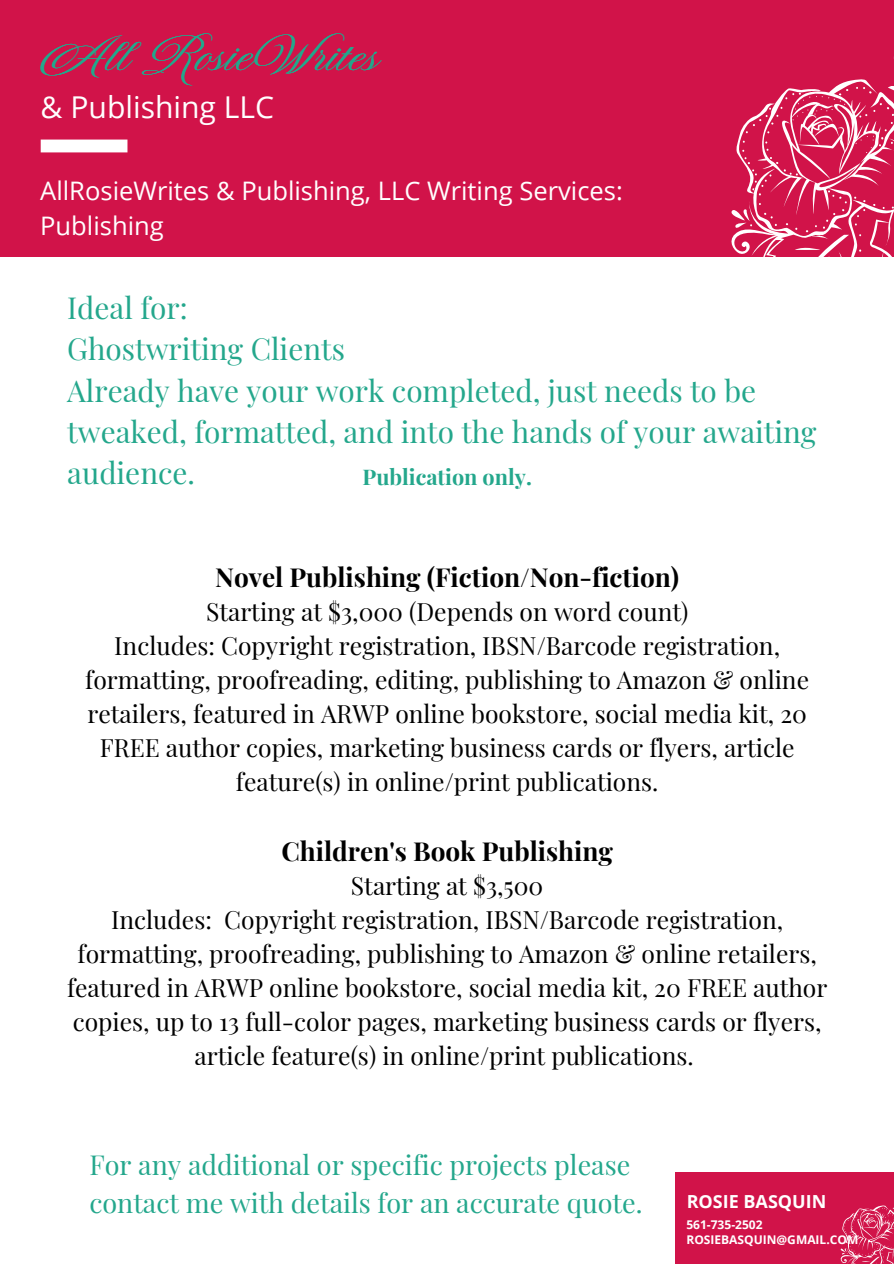
<style>
.page{position:relative;width:894px;height:1264px;background:#fff}
.page>*{position:absolute;margin:0;border:0;box-sizing:border-box;transform-origin:0 0}
.t1{font:32.55px "Antura Script";color:#24a78c}
.t2{font:30px "Open Sans";color:#fff}
.t3{font:29.7px/41.4px "Playfair Display";color:#24a78c}
.t4{font:27px/37.8px "Playfair Display";color:#24a78c}
.t5{font:700 26.1px "Playfair Display";color:#000}
.t6{font:25.5px "Open Sans";color:#fff}
.t7{font:24.6px/33.9px "Playfair Display";color:#000;text-align:center}
.t8{font:700 21.6px "Playfair Display";color:#24a78c}
.t9{font:700 18px "Open Sans";color:#fff}
.t10{font:700 12px "Open Sans";color:#fff}
</style>
<div class="page">
<div style="left:0;top:0;width:893px;height:257px;background:#d11349"></div>
<svg style="left:731px;top:79px;width:162px;height:178px"></svg>
<div style="left:41px;top:139px;width:86px;height:13px;background:#fff"></div>
<div style="left:674px;top:1171px;width:219px;height:92px;background:#d11349"></div>
<svg style="left:840px;top:1205px;width:53px;height:58px"></svg>
<p class="t1" style="left:40px;top:39px;width:341px">Al RosieWrites</p>
<p class="t2" style="left:41px;top:86px;width:235px">&amp; Publishing LLC</p>
<p class="t6" style="left:40px;top:173px;width:584px">AllRosieWrites &amp; Publishing, LLC Writing Services:</p>
<p class="t6" style="left:40px;top:208px;width:125px">Publishing</p>
<p class="t3" style="left:67px;top:286px;width:122px">Ideal for:</p>
<p class="t3" style="left:67px;top:327px;width:279px">Ghostwriting Clients</p>
<p class="t3" style="left:67px;top:368px;width:750px">Already have your work completed, just needs to be tweaked, formatted, and into the hands of your awaiting audience.</p>
<p class="t8" style="left:362px;top:461px;width:171px">Publication only.</p>
<p class="t5" style="left:215px;top:558px;width:465px">Novel Publishing (Fiction/Non-fiction)</p>
<p class="t7" style="left:206px;top:593px;width:483px">Starting at $3,000 (Depends on word count)</p>
<p class="t7" style="left:85px;top:627px;width:725px">Includes: Copyright registration, IBSN/Barcode registration, formatting, proofreading, editing, publishing to Amazon &amp; online retailers, featured in ARWP online bookstore, social media kit, 20<br>FREE author copies, marketing business cards or flyers, article feature(s) in online/print publications.</p>
<p class="t5" style="left:281px;top:833px;width:333px">Children's Book Publishing</p>
<p class="t7" style="left:351px;top:868px;width:194px">Starting at $3,500</p>
<p class="t7" style="left:67px;top:902px;width:761px">Includes: Copyright registration, IBSN/Barcode registration, formatting, proofreading, publishing to Amazon &amp; online retailers, featured in ARWP online bookstore, social media kit, 20 FREE author copies, up to 13 full-color pages, marketing business cards or flyers, article feature(s) in online/print publications.</p>
<p class="t4" style="left:89px;top:1144px;width:554px">For any additional or specific projects please contact me with details for an accurate quote.</p>
<p class="t9" style="left:686px;top:1188px;width:141px">ROSIE BASQUIN</p>
<p class="t10" style="left:686px;top:1216px;width:78px">561-735-2502</p>
<p class="t10" style="left:686px;top:1230px;width:173px">ROSIEBASQUIN@GMAIL.COM</p>
</div>
